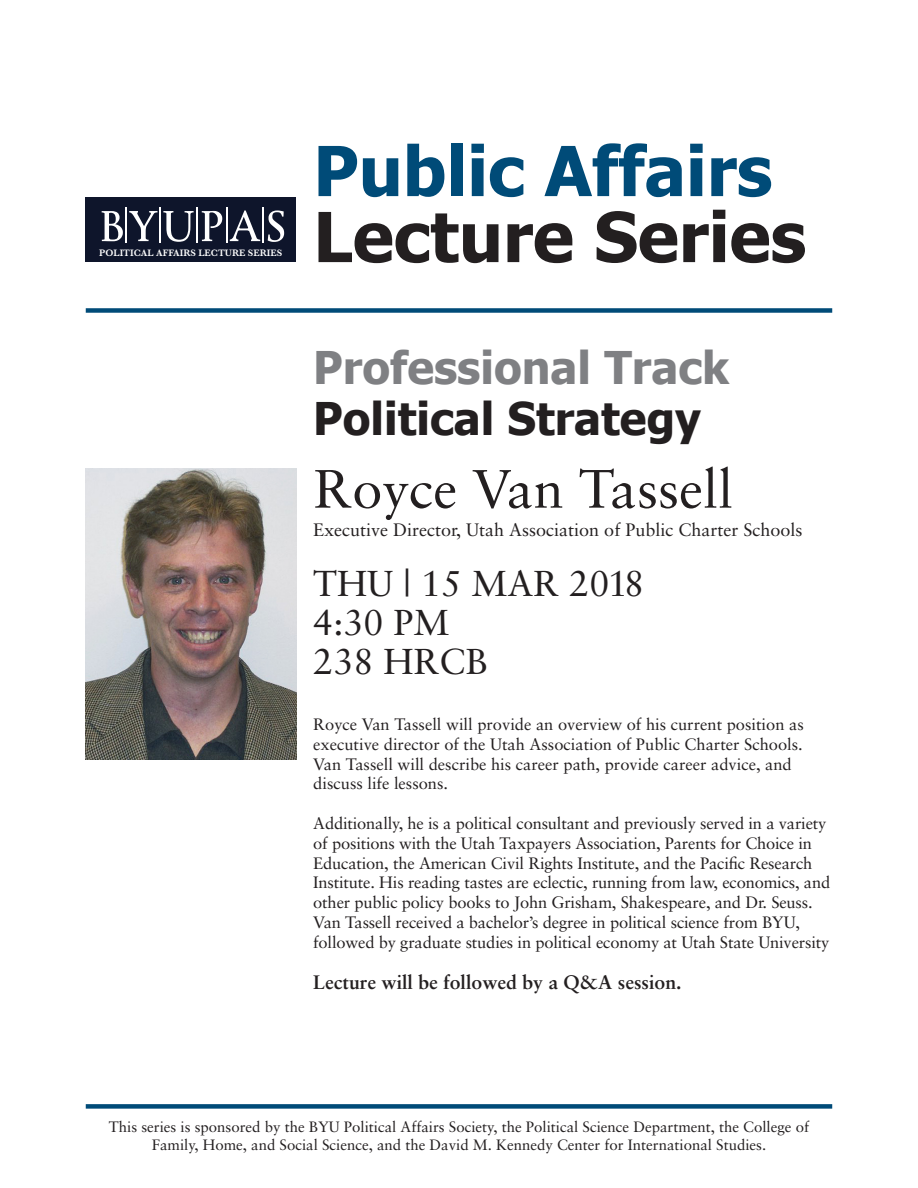
<style>
.page{position:relative;width:918px;height:1188px;background:#fff}
.page>*{position:absolute;margin:0;border:0;box-sizing:border-box;transform-origin:0 0}
.t1{font:700 69px "Tahoma";color:#004b78}
.t2{font:700 69px "Tahoma";color:#231f20}
.t3{font:54px "Sabon";color:#231f20}
.t4{font:700 45px/51px "Tahoma";color:#7f8083}
.t5{font:36px/39px "Sabon";color:#231f20}
.t6{font:700 19.5px "Sabon";color:#231f20}
.t7{font:18px "Sabon";color:#231f20}
.t8{font:16.5px/19.8px "Sabon";letter-spacing:-.01em;color:#231f20}
.t9{font:15px/18px "Sabon";color:#231f20;text-align:center}
.t10{font:600 9.75px "Baskerville";color:#fff}
.s1{color:#231f20}
.s2{font-style:inherit}
</style>
<div class="page">
<div style="left:86px;top:1104px;width:746px;height:5px;background:#004b78"></div>
<div style="left:86px;top:197px;width:210px;height:65px;background:#0e152b"></div>
<svg style="left:102px;top:211px;width:55px;height:30px"></svg>
<svg style="left:163px;top:211px;width:59px;height:31px"></svg>
<svg style="left:230px;top:210px;width:30px;height:31px"></svg>
<svg style="left:268px;top:210px;width:16px;height:32px"></svg>
<hr style="left:125px;top:207px;width:1px;height:36px;background:#fff">
<hr style="left:160px;top:207px;width:1px;height:36px;background:#fff">
<hr style="left:196px;top:207px;width:1px;height:36px;background:#fff">
<hr style="left:226px;top:207px;width:1px;height:36px;background:#fff">
<hr style="left:263px;top:207px;width:1px;height:36px;background:#fff">
<div style="left:86px;top:308px;width:746px;height:5px;background:#004b78"></div>
<img style="left:86px;top:468px;width:210px;height:291px">
<p class="t10" style="left:99px;top:247px;width:185px">POLITICAL AFFAIRS LECTURE SERIES</p>
<p class="t1" style="left:313px;top:123px;width:460px">Public Affairs</p>
<p class="t2" style="left:313px;top:189px;width:494px">Lecture Series</p>
<p class="t4" style="left:313px;top:340px;width:417px">Professional Track<br><span class="s1">Political Strategy</span></p>
<p class="t3" style="left:313px;top:457px;width:421px">Royce Van Tassell</p>
<p class="t7" style="left:313px;top:519px;width:491px">Executive Director, Utah Association of Public Charter Schools</p>
<p class="t5" style="left:313px;top:564px;width:333px">THU | 15 MAR 2018<br>4:30 PM<br>238 HRCB</p>
<p class="t8" style="left:313px;top:714px;width:492px">Royce Van Tassell will provide an overview of his current position as executive director of the Utah Association of Public Charter Schools.<br>Van Tassell will describe his career path, provide career advice, and discuss life lessons.</p>
<p class="t8" style="left:313px;top:813px;width:518px">Additionally, he is a political consultant and previously served in a variety of positions with the Utah Taxpayers Association, Parents for Choice in Education, the American Civil Rights Institute, and the Pacific Research Institute. His reading tastes are eclectic, running from law, economics, and other public policy books to John Grisham, Shakespeare, and Dr. Seuss.<br>Van Tassell received a bachelor’s degree in political science from BYU, followed by graduate studies in political economy at Utah State University</p>
<p class="t6" style="left:313px;top:970px;width:370px">Lecture will be followed by a Q&amp;A session<span class="s2">.</span></p>
<p class="t9" style="left:109px;top:1118px;width:702px">This series is sponsored by the BYU Political Affairs Society, the Political Science Department, the College of<br>Family, Home, and Social Science, and the David M. Kennedy Center for International Studies.</p>
</div>
